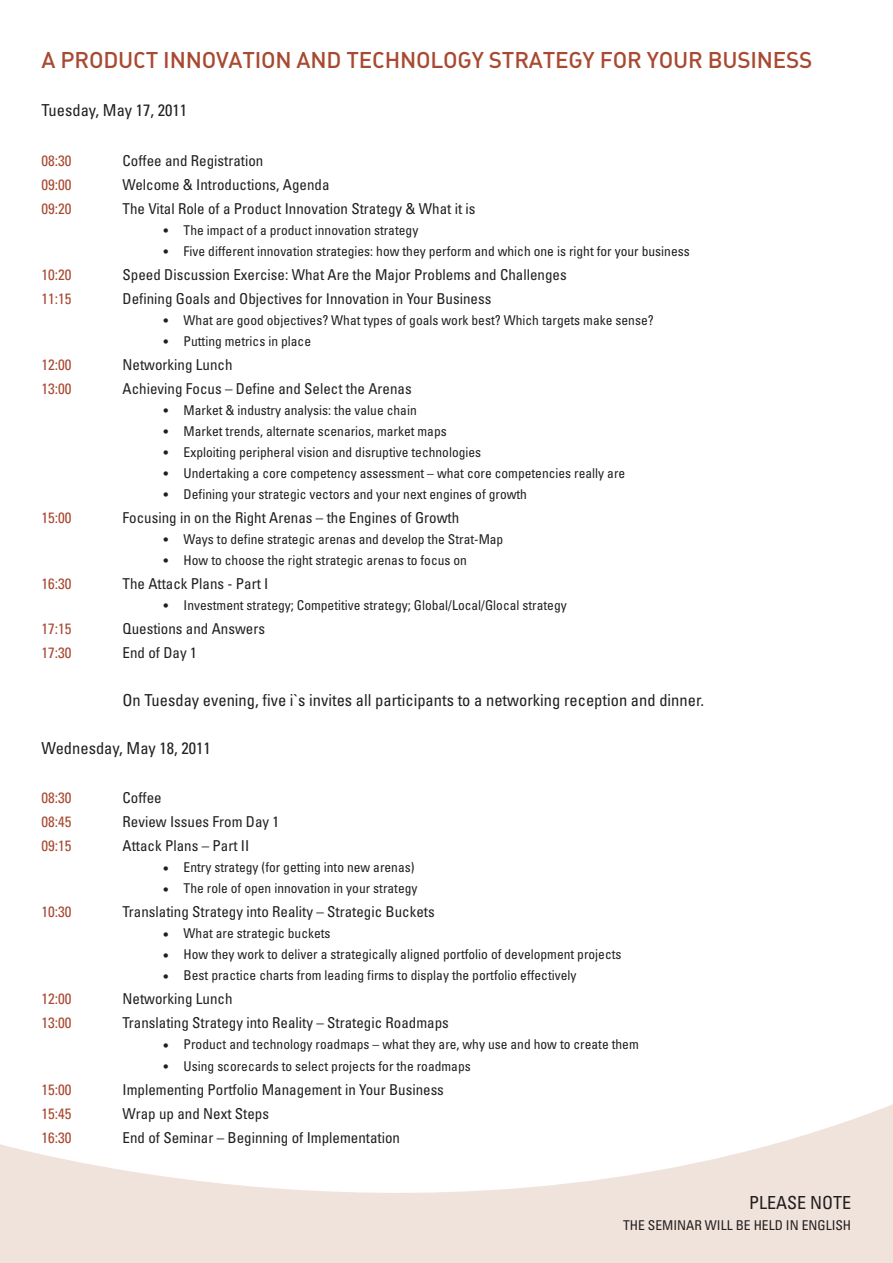
<style>
.page{position:relative;width:893px;height:1263px;background:#fff}
.page>*{position:absolute;margin:0;border:0;box-sizing:border-box;transform-origin:0 0}
.t1{font:500 22.5px "DIN Alternate";letter-spacing:-.01em;color:#a84931}
.t2{font:condensed 18px "Univers";color:#231f20}
.t3{font:condensed 16.5px "Univers";color:#231f20}
.t4{font:condensed 15px "Univers";color:#231f20}
.t5{font:condensed 15px "Univers";color:#a84931}
.t6{font:condensed 13.5px "Univers";color:#231f20}
</style>
<div class="page">
<svg style="left:0;top:1104px;width:893px;height:159px;fill:#f0e3db"></svg>
<h1 class="t1" style="left:42px;top:47px;width:772px">A PRODUCT INNOVATION AND TECHNOLOGY STRATEGY FOR YOUR BUSINESS</h1>
<p class="t3" style="left:42px;top:104px;width:147px">Tuesday, May 17, 2011</p>
<p class="t5" style="left:42px;top:155px;width:31px">08:30</p>
<p class="t4" style="left:123px;top:155px;width:142px">Coffee and Registration</p>
<p class="t5" style="left:42px;top:179px;width:31px">09:00</p>
<p class="t4" style="left:123px;top:179px;width:209px">Welcome &amp; Introductions, Agenda</p>
<p class="t5" style="left:42px;top:203px;width:31px">09:20</p>
<p class="t4" style="left:123px;top:203px;width:355px">The Vital Role of a Product Innovation Strategy &amp; What it is</p>
<p class="t6" style="left:163px;top:225px;width:257px">• The impact of a product innovation strategy</p>
<p class="t6" style="left:163px;top:246px;width:528px">• Five different innovation strategies: how they perform and which one is right for your business</p>
<p class="t5" style="left:42px;top:269px;width:31px">10:20</p>
<p class="t4" style="left:123px;top:269px;width:446px">Speed Discussion Exercise: What Are the Major Problems and Challenges</p>
<p class="t5" style="left:42px;top:293px;width:31px">11:15</p>
<p class="t4" style="left:123px;top:293px;width:370px">Defining Goals and Objectives for Innovation in Your Business</p>
<p class="t6" style="left:163px;top:315px;width:492px">• What are good objectives? What types of goals work best? Which targets make sense?</p>
<p class="t6" style="left:163px;top:336px;width:150px">• Putting metrics in place</p>
<p class="t5" style="left:42px;top:359px;width:31px">12:00</p>
<p class="t4" style="left:123px;top:359px;width:111px">Networking Lunch</p>
<p class="t5" style="left:42px;top:383px;width:31px">13:00</p>
<p class="t4" style="left:123px;top:383px;width:291px">Achieving Focus – Define and Select the Arenas</p>
<p class="t6" style="left:163px;top:405px;width:255px">• Market &amp; industry analysis: the value chain</p>
<p class="t6" style="left:163px;top:426px;width:285px">• Market trends, alternate scenarios, market maps</p>
<p class="t6" style="left:163px;top:447px;width:320px">• Exploiting peripheral vision and disruptive technologies</p>
<p class="t6" style="left:163px;top:468px;width:464px">• Undertaking a core competency assessment – what core competencies really are</p>
<p class="t6" style="left:163px;top:489px;width:365px">• Defining your strategic vectors and your next engines of growth</p>
<p class="t5" style="left:42px;top:512px;width:31px">15:00</p>
<p class="t4" style="left:123px;top:512px;width:338px">Focusing in on the Right Arenas – the Engines of Growth</p>
<p class="t6" style="left:163px;top:534px;width:342px">• Ways to define strategic arenas and develop the Strat-Map</p>
<p class="t6" style="left:163px;top:555px;width:305px">• How to choose the right strategic arenas to focus on</p>
<p class="t5" style="left:42px;top:578px;width:31px">16:30</p>
<p class="t4" style="left:123px;top:578px;width:147px">The Attack Plans - Part I</p>
<p class="t6" style="left:163px;top:600px;width:405px">• Investment strategy; Competitive strategy; Global/Local/Glocal strategy</p>
<p class="t5" style="left:42px;top:623px;width:31px">17:15</p>
<p class="t4" style="left:123px;top:623px;width:144px">Questions and Answers</p>
<p class="t5" style="left:42px;top:647px;width:31px">17:30</p>
<p class="t4" style="left:123px;top:647px;width:76px">End of Day 1</p>
<p class="t3" style="left:123px;top:694px;width:583px">On Tuesday evening, five i`s invites all participants to a networking reception and dinner.</p>
<p class="t3" style="left:42px;top:742px;width:171px">Wednesday, May 18, 2011</p>
<p class="t5" style="left:42px;top:793px;width:31px">08:30</p>
<p class="t4" style="left:123px;top:793px;width:41px">Coffee</p>
<p class="t5" style="left:42px;top:817px;width:31px">08:45</p>
<p class="t4" style="left:123px;top:817px;width:158px">Review Issues From Day 1</p>
<p class="t5" style="left:42px;top:841px;width:31px">09:15</p>
<p class="t4" style="left:123px;top:841px;width:128px">Attack Plans – Part II</p>
<p class="t6" style="left:163px;top:863px;width:253px">• Entry strategy (for getting into new arenas)</p>
<p class="t6" style="left:163px;top:884px;width:256px">• The role of open innovation in your strategy</p>
<p class="t5" style="left:42px;top:907px;width:31px">10:30</p>
<p class="t4" style="left:123px;top:907px;width:314px">Translating Strategy into Reality – Strategic Buckets</p>
<p class="t6" style="left:163px;top:929px;width:169px">• What are strategic buckets</p>
<p class="t6" style="left:163px;top:950px;width:460px">• How they work to deliver a strategically aligned portfolio of development projects</p>
<p class="t6" style="left:163px;top:971px;width:415px">• Best practice charts from leading firms to display the portfolio effectively</p>
<p class="t5" style="left:42px;top:994px;width:31px">12:00</p>
<p class="t4" style="left:123px;top:994px;width:111px">Networking Lunch</p>
<p class="t5" style="left:42px;top:1018px;width:31px">13:00</p>
<p class="t4" style="left:123px;top:1018px;width:328px">Translating Strategy into Reality – Strategic Roadmaps</p>
<p class="t6" style="left:163px;top:1040px;width:477px">• Product and technology roadmaps – what they are, why use and how to create them</p>
<p class="t6" style="left:163px;top:1061px;width:309px">• Using scorecards to select projects for the roadmaps</p>
<p class="t5" style="left:42px;top:1084px;width:31px">15:00</p>
<p class="t4" style="left:123px;top:1084px;width:323px">Implementing Portfolio Management in Your Business</p>
<p class="t5" style="left:42px;top:1108px;width:31px">15:45</p>
<p class="t4" style="left:123px;top:1108px;width:148px">Wrap up and Next Steps</p>
<p class="t5" style="left:42px;top:1132px;width:31px">16:30</p>
<p class="t4" style="left:123px;top:1132px;width:279px">End of Seminar – Beginning of Implementation</p>
<h2 class="t2" style="left:749px;top:1196px;width:104px">PLEASE NOTE</h2>
<p class="t6" style="left:623px;top:1220px;width:229px">THE SEMINAR WILL BE HELD IN ENGLISH</p>
</div>
